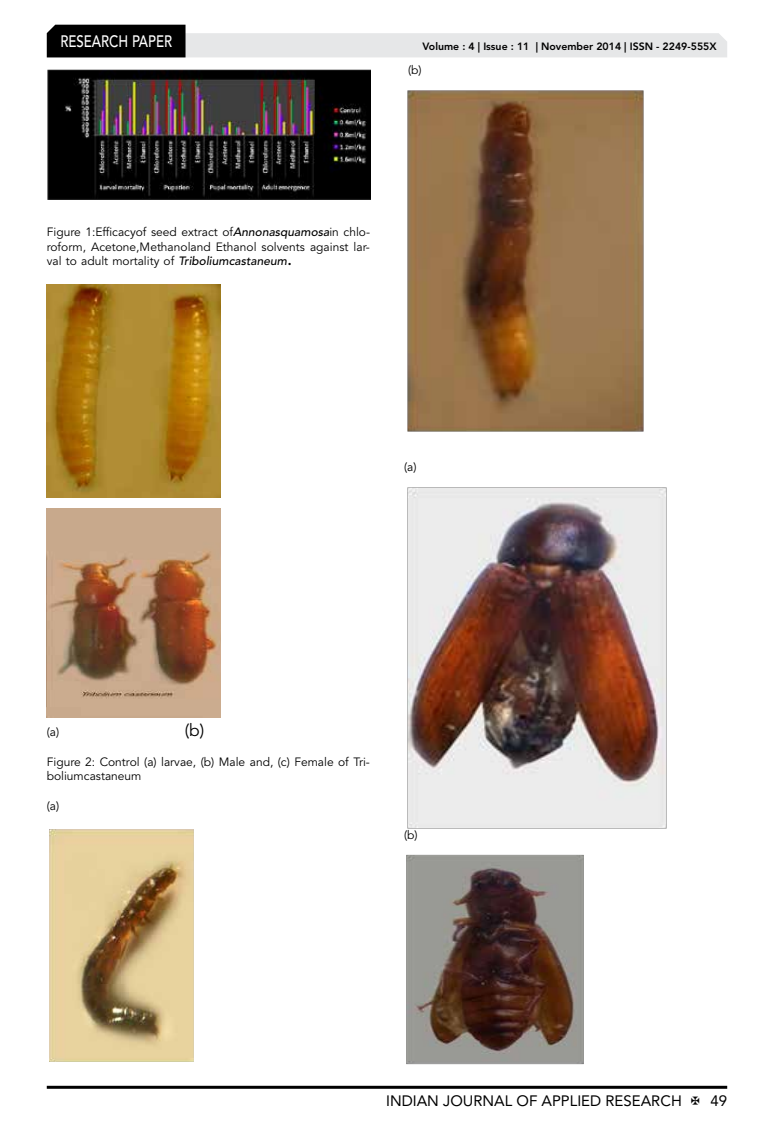
<style>
.page{position:relative;width:774px;height:1136px;background:#fff}
.page>*{position:absolute;margin:0;border:0;box-sizing:border-box;transform-origin:0 0}
.t1{font:17.25px "Avenir LT Std";color:#000}
.t2{font:500 16.5px "Avenir LT Std";color:#fff;scale:.8 1}
.t3{font:15px "Avenir LT Std";color:#000}
.t4{font:12px/14.7px "Avenir LT Std";color:#000;text-align:justify}
.t5{font:800 10.5px "Avenir LT Std";color:#000}
.s1{font-weight:500;font-style:italic}
.s2{font-size:21px}
</style>
<div class="page">
<hr style="left:47px;top:1085px;width:680px;height:3px;background:#000">
<svg style="left:47px;top:25px;width:680px;height:32px"></svg>
<img style="left:47px;top:69px;width:324px;height:130px">
<img style="left:47px;top:284px;width:173px;height:213px">
<img style="left:47px;top:508px;width:173px;height:209px">
<img style="left:49px;top:829px;width:145px;height:232px">
<img style="left:407px;top:90px;width:237px;height:342px">
<img style="left:407px;top:487px;width:259px;height:342px">
<img style="left:406px;top:854px;width:178px;height:210px">
<h2 class="t2" style="left:60px;top:32px;width:139px">RESEARCH PAPER</h2>
<p class="t5" style="left:422px;top:41px;width:296px">Volume : 4 | Issue : 11 | November 2014 | ISSN - 2249-555X</p>
<p class="t4" style="left:408px;top:63px;width:15px">(b)</p>
<p class="t4" style="left:47px;top:225px;width:325px">Figure 1:Efficacyof seed extract of<span class="s1">Annonasquamosa</span>in chlo&shy;roform, Acetone,Methanoland Ethanol solvents against lar&shy;val to adult mortality of <span class="s1">Triboliumcastaneum</span><span class="s2">.</span></p>
<p class="t4" style="left:404px;top:460px;width:14px">(a)</p>
<p class="t4" style="left:47px;top:725px;width:14px">(a)</p>
<h1 class="t1" style="left:185px;top:720px;width:21px">(b)</h1>
<p class="t4" style="left:47px;top:754px;width:325px">Figure 2: Control (a) larvae, (b) Male and, (c) Female of Tri&shy;boliumcastaneum</p>
<p class="t4" style="left:47px;top:798px;width:14px">(a)</p>
<p class="t4" style="left:404px;top:827px;width:15px">(b)</p>
<p class="t3" style="left:386px;top:1091px;width:297px">INDIAN JOURNAL OF APPLIED RESEARCH</p>
<p class="t3" style="left:710px;top:1091px;width:18px">49</p>
</div>
